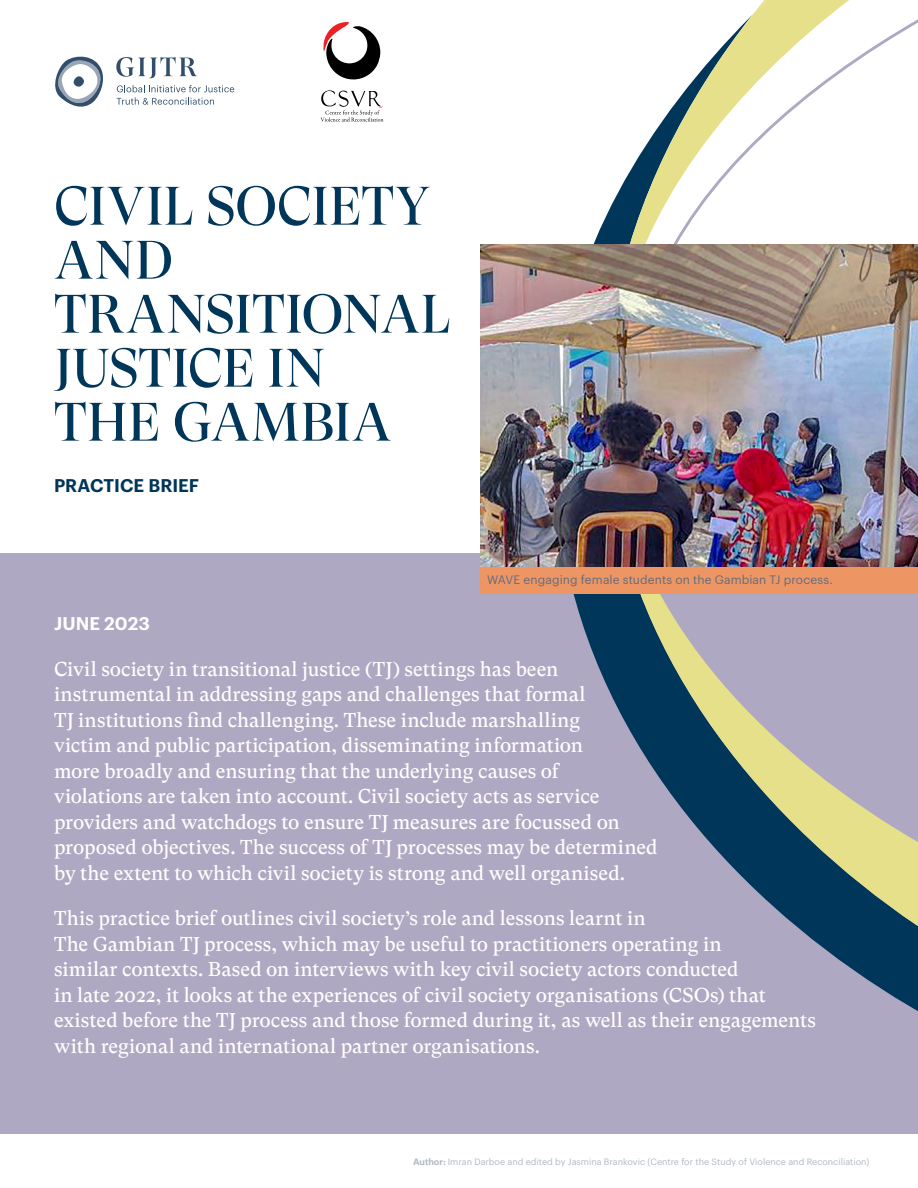
<style>
.page{position:relative;width:918px;height:1188px;background:#fff}
.page>*{position:absolute;margin:0;border:0;box-sizing:border-box;transform-origin:0 0}
.t1{font:54px/54px "GT Super Display";letter-spacing:.01em;color:#003659}
.t2{font:19.5px/25.5px "GT Super Text";color:#fff}
.t3{font:600 18px "Graphik";color:#003659}
.t4{font:600 18px "Graphik";letter-spacing:.005em;color:#fff}
.t5{font:12px "Graphik";letter-spacing:.01em;color:#626c7d}
.t6{font:9px "Graphik";color:#adb9c4}
.s1{font-weight:600}
</style>
<div class="page">
<div style="left:0;top:554px;width:918px;height:580px;background:#aea8c2"></div>
<svg style="left:117px;top:85px;width:117px;height:20px"></svg>
<svg style="left:116px;top:57px;width:81px;height:21px"></svg>
<svg style="left:55px;top:56px;width:48px;height:51px"></svg>
<svg style="left:321px;top:90px;width:62px;height:32px"></svg>
<svg style="left:323px;top:22px;width:57px;height:57px"></svg>
<svg style="left:533px;top:198px;width:385px;height:813px"></svg>
<svg style="left:615px;top:0;width:303px;height:854px"></svg>
<img style="left:480px;top:245px;width:438px;height:322px">
<div style="left:480px;top:567px;width:438px;height:27px;background:#ed9664"></div>
<h1 class="t1" style="left:54px;top:181px;width:398px">CIVIL SOCIETY<br>AND<br>TRANSITIONAL<br>JUSTICE IN<br>THE GAMBIA</h1>
<p class="t3" style="left:54px;top:471px;width:147px">PRACTICE BRIEF</p>
<p class="t5" style="left:487px;top:570px;width:347px">WAVE engaging female students on the Gambian TJ process.</p>
<p class="t4" style="left:54px;top:610px;width:97px">JUNE 2023</p>
<p class="t2" style="left:54px;top:656px;width:605px">Civil society in transitional justice (TJ) settings has been instrumental in addressing gaps and challenges that formal<br>TJ institutions find challenging. These include marshalling<br>victim and public participation, disseminating information<br>more broadly and ensuring that the underlying causes of<br>violations are taken into account. Civil society acts as service providers and watchdogs to ensure TJ measures are focussed on proposed objectives. The success of TJ processes may be determined by the extent to which civil society is strong and well organised.</p>
<p class="t2" style="left:54px;top:906px;width:763px">This practice brief outlines civil society’s role and lessons learnt in<br>The Gambian TJ process, which may be useful to practitioners operating in<br>similar contexts. Based on interviews with key civil society actors conducted<br>in late 2022, it looks at the experiences of civil society organisations (CSOs) that existed before the TJ process and those formed during it, as well as their engagements with regional and international partner organisations.</p>
<p class="t6" style="left:413px;top:1155px;width:458px"><span class="s1">Author:</span> Imran Darboe and edited by Jasmina Brankovic (Centre for the Study of Violence and Reconciliation)</p>
</div>
